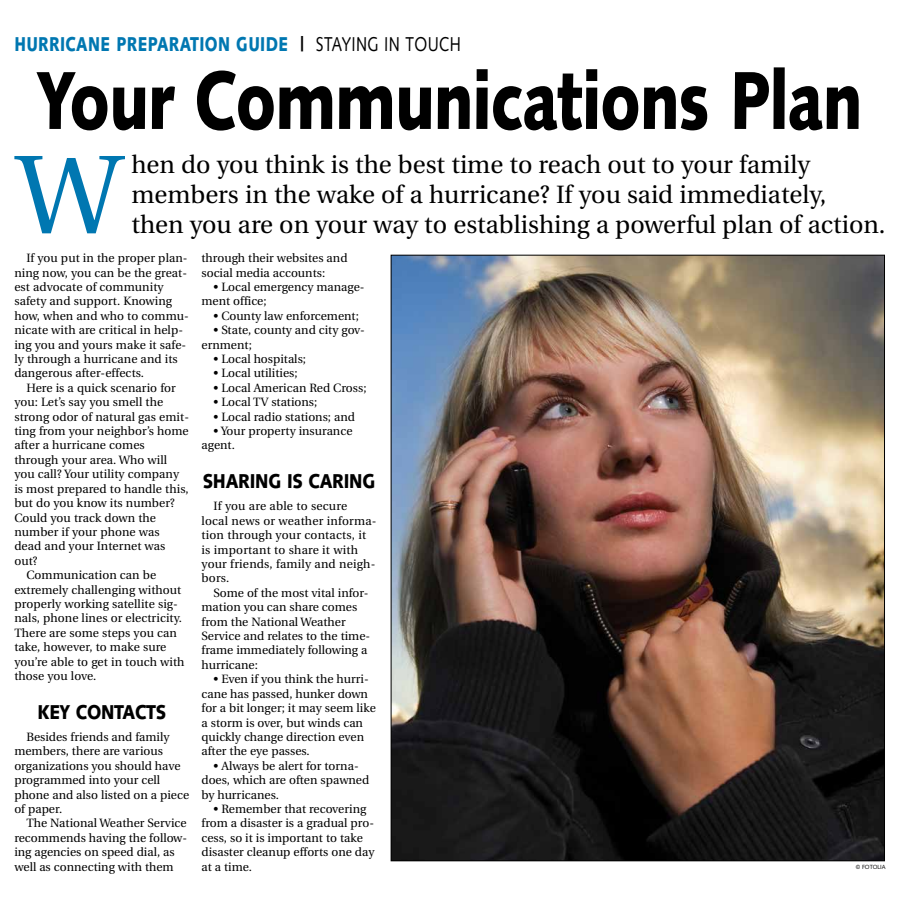
<style>
.page{position:relative;width:900px;height:908px;background:#fff}
.page>*{position:absolute;margin:0;border:0;box-sizing:border-box;transform-origin:0 0}
.t1{font:111.7px "Utopia";color:#0077b1}
.t2{font:900 82px "Syntax";letter-spacing:-.015em;color:#000;scale:.77 1}
.t3{font:25px/30px "Utopia";color:#000}
.t4{font:900 20px "Syntax";letter-spacing:.025em;color:#0077b1;scale:.77 1}
.t5{font:900 20px "Syntax";letter-spacing:-.015em;color:#000;scale:.86 1}
.t6{font:12px/14.4px "Utopia";color:#000}
.t7{font:6px "Syntax";letter-spacing:-.01em;color:#000;scale:.95 1}
.s1{color:#000}
.s2{font-weight:400;color:#000}
</style>
<div class="page">
<img style="left:393px;top:257px;width:490px;height:601px">
<h3 class="t4" style="left:14px;top:32px;width:581px">HURRICANE PREPARATION GUIDE <span class="s1">|</span> <span class="s2">STAYING IN TOUCH</span></h3>
<h2 class="t2" style="left:37px;top:52px;width:1073px">Your Communications Plan</h2>
<h1 class="t1" style="left:16px;top:134px;width:107px">W</h1>
<h3 class="t3" style="left:131px;top:150px;width:756px">hen do you think is the best time to reach out to your family members in the wake of a hurricane? If you said immediately,<br>then you are on your way to establishing a powerful plan of action.</h3>
<p class="t6" style="left:14px;top:251px;width:176px;text-indent:12px">If you put in the proper plan&shy;ning now, you can be the great&shy;est advocate of community safety and support. Knowing how, when and who to commu&shy;nicate with are critical in help&shy;ing you and yours make it safe&shy;ly through a hurricane and its dangerous after-effects.</p>
<p class="t6" style="left:26px;top:380px;width:151px">Here is a quick scenario for</p>
<p class="t6" style="left:14px;top:395px;width:150px">you: Let’s say you smell the</p>
<p class="t6" style="left:14px;top:409px;width:176px">strong odor of natural gas emit-</p>
<p class="t6" style="left:14px;top:424px;width:176px">ting from your neighbor’s home</p>
<p class="t6" style="left:14px;top:438px;width:132px">after a hurricane comes</p>
<p class="t6" style="left:14px;top:452px;width:154px">through your area. Who will</p>
<p class="t6" style="left:14px;top:467px;width:166px">you call? Your utility company</p>
<p class="t6" style="left:14px;top:481px;width:176px">is most prepared to handle this,</p>
<p class="t6" style="left:14px;top:496px;width:162px">but do you know its number?</p>
<p class="t6" style="left:14px;top:510px;width:143px">Could you track down the</p>
<p class="t6" style="left:14px;top:524px;width:147px">number if your phone was</p>
<p class="t6" style="left:14px;top:539px;width:153px">dead and your Internet was</p>
<p class="t6" style="left:14px;top:553px;width:25px">out?</p>
<p class="t6" style="left:26px;top:568px;width:131px">Communication can be</p>
<p class="t6" style="left:14px;top:582px;width:168px">extremely challenging without</p>
<p class="t6" style="left:14px;top:596px;width:165px">properly working satellite sig-</p>
<p class="t6" style="left:14px;top:611px;width:169px">nals, phone lines or electricity.</p>
<p class="t6" style="left:14px;top:625px;width:164px">There are some steps you can</p>
<p class="t6" style="left:14px;top:640px;width:153px">take, however, to make sure</p>
<p class="t6" style="left:14px;top:654px;width:172px">you’re able to get in touch with</p>
<p class="t6" style="left:14px;top:668px;width:83px">those you love.</p>
<h3 class="t5" style="left:38px;top:699px;width:151px">KEY CONTACTS</h3>
<p class="t6" style="left:14px;top:729px;width:176px;text-indent:12px">Besides friends and family members, there are various organizations you should have programmed into your cell phone and also listed on a piece of paper.</p>
<p class="t6" style="left:14px;top:816px;width:174px;text-indent:12px">The National Weather Service recommends having the follow&shy;ing agencies on speed dial, as well as connecting with them</p>
<p class="t6" style="left:202px;top:251px;width:147px">through their websites and social media accounts:</p>
<p class="t6" style="left:202px;top:280px;width:165px;text-indent:12px">• Local emergency manage&shy;ment office;</p>
<p class="t6" style="left:214px;top:308px;width:147px">• County law enforcement;</p>
<p class="t6" style="left:202px;top:323px;width:165px;text-indent:12px">• State, county and city gov&shy;ernment;</p>
<p class="t6" style="left:214px;top:352px;width:94px">• Local hospitals;</p>
<p class="t6" style="left:214px;top:366px;width:86px">• Local utilities;</p>
<p class="t6" style="left:214px;top:380px;width:155px">• Local American Red Cross;</p>
<p class="t6" style="left:214px;top:395px;width:105px">• Local TV stations;</p>
<p class="t6" style="left:214px;top:409px;width:143px">• Local radio stations; and</p>
<p class="t6" style="left:202px;top:424px;width:152px;text-indent:12px">• Your property insurance agent.</p>
<h3 class="t5" style="left:203px;top:469px;width:202px">SHARING IS CARING</h3>
<p class="t6" style="left:202px;top:499px;width:177px;text-indent:12px">If you are able to secure local news or weather informa&shy;tion through your contacts, it is important to share it with your friends, family and neigh&shy;bors.</p>
<p class="t6" style="left:202px;top:585px;width:170px;text-indent:12px">Some of the most vital infor&shy;mation you can share comes from the National Weather<br>Service and relates to the time&shy;frame immediately following a hurricane:</p>
<p class="t6" style="left:202px;top:672px;width:176px;text-indent:12px">• Even if you think the hurri&shy;cane has passed, hunker down for a bit longer; it may seem like a storm is over, but winds can quickly change direction even after the eye passes.</p>
<p class="t6" style="left:202px;top:758px;width:169px;text-indent:12px">• Always be alert for torna&shy;does, which are often spawned by hurricanes.</p>
<p class="t6" style="left:202px;top:801px;width:174px;text-indent:12px">• Remember that recovering from a disaster is a gradual pro&shy;cess, so it is important to take disaster cleanup efforts one day at a time.</p>
<p class="t7" style="left:856px;top:863px;width:33px">© FOTOLIA</p>
</div>
